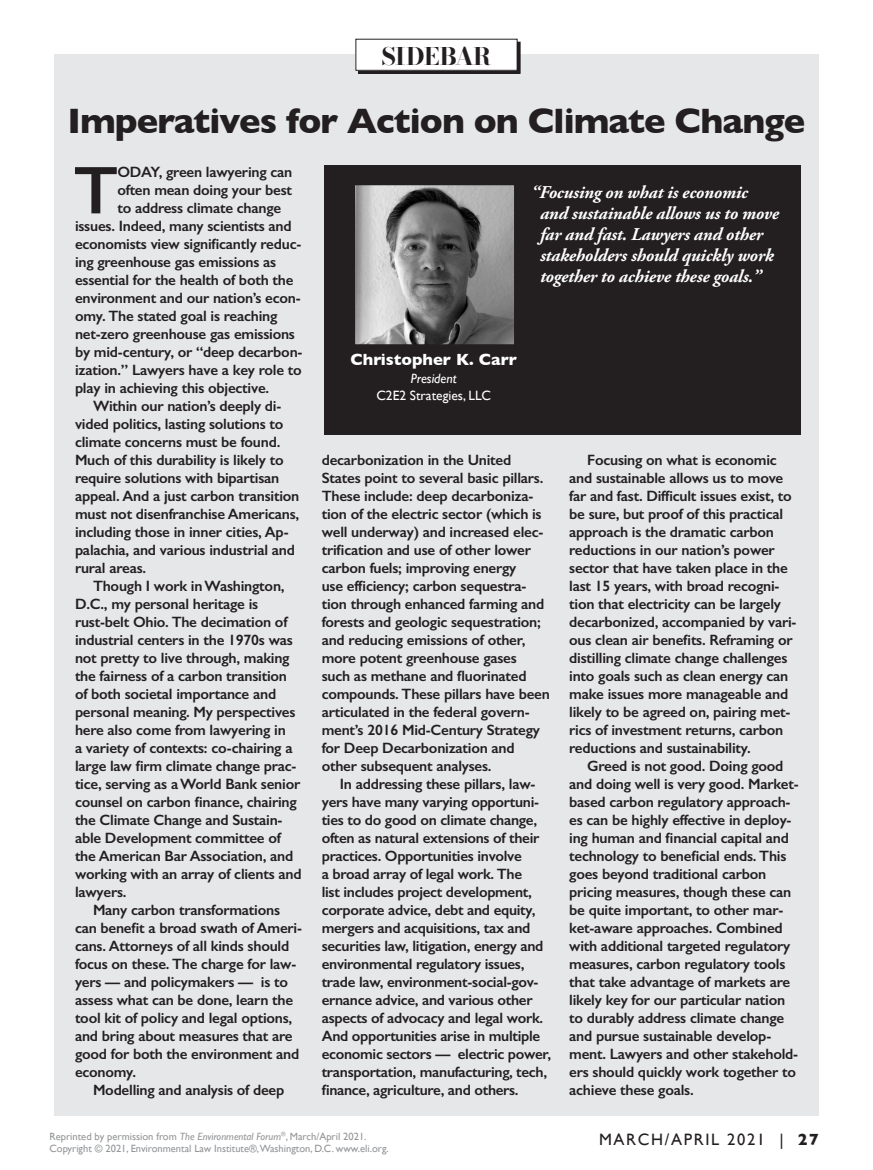
<style>
.page{position:relative;width:873px;height:1170px;background:#fff}
.page>*{position:absolute;margin:0;border:0;box-sizing:border-box;transform-origin:0 0}
.Sidebar_drop_cap{font:600 67.8px "Gill Sans";color:#231f20}
.Sidebar_head{font:700 36px "Gill Sans";letter-spacing:-.025em;color:#231f20}
.t1{font:600 30px "Garamond Premr Pro";letter-spacing:.2em;color:#231f20}
.t2{font:700 24px "Bodoni Moda 24";letter-spacing:-.025em;color:#231f20}
.Sidebar_pullquote{font:italic 700 18px/21px "Adobe Garamond Pro";letter-spacing:-.01em;color:#fff}
.t3{font:16.5px "Gill Sans";letter-spacing:.1em;color:#231f20}
.Sidebar_byline{font:700 16.5px "Gill Sans";color:#fff}
.Sidebar_text{font:600 15px/18px "Gill Sans";letter-spacing:-.015em;color:#231f20}
.Sidebar_drop_cap-2{font:600 15px "Gill Sans";letter-spacing:-.015em;color:#231f20}
.Sidebar_author_org{font:13.5px "Gill Sans";color:#fff}
.Sidebar_author_title{font:italic 13.5px "Gill Sans";color:#fff}
.t4{font:10.5px/12px "Gill Sans";color:#939598}
.s1{font-style:italic}
.s2{font-weight:700}
</style>
<div class="page">
<div style="left:54px;top:54px;width:765px;height:1062px;background:#e6e7e9"></div>
<div style="left:359px;top:42px;width:161px;height:31px;background:#231f20"></div>
<div style="left:358px;top:42px;width:162px;height:32px;border:1px solid #231f20"></div>
<div style="left:356px;top:39px;width:161px;height:31px;background:#fff"></div>
<div style="left:356px;top:39px;width:162px;height:32px;border:1px solid #231f20"></div>
<div style="left:324px;top:165px;width:477px;height:269px;background:#231f20"></div>
<img style="left:357px;top:187px;width:156px;height:156px">
<div style="left:354px;top:184px;width:162px;height:162px;border:2px solid #231f20"></div>
<h3 class="t2" style="left:381px;top:39px;width:111px">SIDEBAR</h3>
<h3 class="t1" style="left:377px;top:40px;width:127px">Sidebar</h3>
<p class="Sidebar_head" style="left:68px;top:92px;width:739px">Imperatives for Action on Climate Change</p>
<p class="Sidebar_drop_cap" style="left:73px;top:149px;width:47px">T</p>
<p class="Sidebar_drop_cap-2" style="left:117px;top:163px;width:176px">ODAY, green lawyering can</p>
<p class="Sidebar_pullquote" style="left:540px;top:182px;width:241px;text-indent:-9px">“Focusing on what is economic and sustainable allows us to move far and fast. Lawyers and other stakeholders should quickly work together to achieve these goals.”</p>
<p class="Sidebar_drop_cap-2" style="left:117px;top:181px;width:176px">often mean doing your best</p>
<p class="Sidebar_drop_cap-2" style="left:117px;top:199px;width:165px">to address climate change</p>
<p class="Sidebar_drop_cap-2" style="left:75px;top:217px;width:218px">issues. Indeed, many scientists and</p>
<p class="Sidebar_drop_cap-2" style="left:75px;top:235px;width:228px">economists view significantly reduc-</p>
<p class="Sidebar_drop_cap-2" style="left:75px;top:253px;width:203px">ing greenhouse gas emissions as</p>
<p class="Sidebar_drop_cap-2" style="left:75px;top:271px;width:220px">essential for the health of both the</p>
<p class="Sidebar_drop_cap-2" style="left:75px;top:289px;width:227px">environment and our nation’s econ-</p>
<p class="Sidebar_drop_cap-2" style="left:75px;top:307px;width:204px">omy. The stated goal is reaching</p>
<p class="Sidebar_drop_cap-2" style="left:75px;top:325px;width:221px">net-zero greenhouse gas emissions</p>
<p class="Sidebar_drop_cap-2" style="left:75px;top:343px;width:229px">by mid-century, or “deep decarbon-</p>
<p class="Sidebar_drop_cap-2" style="left:75px;top:361px;width:228px">ization.” Lawyers have a key role to</p>
<p class="Sidebar_drop_cap-2" style="left:75px;top:379px;width:196px">play in achieving this objective.</p>
<p class="Sidebar_text" style="left:75px;top:397px;width:226px;text-indent:18px">Within our nation’s deeply di&shy;vided politics, lasting solutions to climate concerns must be found.<br>Much of this durability is likely to require solutions with bipartisan appeal. And a just carbon transition must not disenfranchise Americans, including those in inner cities, Ap&shy;palachia, and various industrial and rural areas.</p>
<p class="Sidebar_text" style="left:75px;top:577px;width:228px;text-indent:18px">Though I work in Washington,<br>D.C., my personal heritage is rust-belt Ohio. The decimation of industrial centers in the 1970s was not pretty to live through, making the fairness of a carbon transition of both societal importance and personal meaning. My perspectives here also come from lawyering in<br>a variety of contexts: co-chairing a large law firm climate change prac&shy;tice, serving as a World Bank senior counsel on carbon finance, chairing the Climate Change and Sustain&shy;able Development committee of the American Bar Association, and working with an array of clients and lawyers.</p>
<p class="Sidebar_text" style="left:75px;top:901px;width:229px;text-indent:18px">Many carbon transformations can benefit a broad swath of Ameri&shy;cans. Attorneys of all kinds should focus on these. The charge for law&shy;yers — and policymakers — is to assess what can be done, learn the tool kit of policy and legal options, and bring about measures that are good for both the environment and economy.</p>
<p class="Sidebar_text" style="left:93px;top:1081px;width:193px">Modelling and analysis of deep</p>
<p class="Sidebar_byline" style="left:351px;top:347px;width:168px">Christopher K. Carr</p>
<p class="Sidebar_author_title" style="left:411px;top:371px;width:47px">President</p>
<p class="Sidebar_author_org" style="left:376px;top:387px;width:116px">C2E2 Strategies, LLC</p>
<p class="Sidebar_text" style="left:322px;top:451px;width:230px">decarbonization in the United States point to several basic pillars.<br>These include: deep decarboniza&shy;tion of the electric sector (which is well underway) and increased elec&shy;trification and use of other lower carbon fuels; improving energy<br>use efficiency; carbon sequestra&shy;tion through enhanced farming and forests and geologic sequestration; and reducing emissions of other, more potent greenhouse gases<br>such as methane and fluorinated compounds. These pillars have been articulated in the federal govern&shy;ment’s 2016 Mid-Century Strategy for Deep Decarbonization and other subsequent analyses.</p>
<p class="Sidebar_text" style="left:322px;top:775px;width:231px;text-indent:18px">In addressing these pillars, law&shy;yers have many varying opportuni&shy;ties to do good on climate change, often as natural extensions of their practices. Opportunities involve<br>a broad array of legal work. The<br>list includes project development, corporate advice, debt and equity, mergers and acquisitions, tax and securities law, litigation, energy and environmental regulatory issues, trade law, environment-social-gov&shy;ernance advice, and various other aspects of advocacy and legal work.<br>And opportunities arise in multiple economic sectors — electric power, transportation, manufacturing, tech, finance, agriculture, and others.</p>
<p class="Sidebar_text" style="left:569px;top:451px;width:229px;text-indent:18px">Focusing on what is economic and sustainable allows us to move far and fast. Difficult issues exist, to be sure, but proof of this practical approach is the dramatic carbon reductions in our nation’s power sector that have taken place in the last 15 years, with broad recogni&shy;tion that electricity can be largely decarbonized, accompanied by vari&shy;ous clean air benefits. Reframing or distilling climate change challenges into goals such as clean energy can make issues more manageable and likely to be agreed on, pairing met&shy;rics of investment returns, carbon reductions and sustainability.</p>
<p class="Sidebar_text" style="left:569px;top:757px;width:231px;text-indent:18px">Greed is not good. Doing good and doing well is very good. Market&shy;based carbon regulatory approach&shy;es can be highly effective in deploy&shy;ing human and financial capital and technology to beneficial ends. This goes beyond traditional carbon pricing measures, though these can be quite important, to other mar&shy;ket-aware approaches. Combined with additional targeted regulatory measures, carbon regulatory tools that take advantage of markets are likely key for our particular nation to durably address climate change and pursue sustainable develop&shy;ment. Lawyers and other stakehold&shy;ers should quickly work together to achieve these goals.</p>
<p class="t4" style="left:50px;top:1130px;width:341px">Reprinted by permission from <span class="s1">The Environmental Forum</span><sup>®</sup>, March/April 2021.<br>Copyright © 2021, Environmental Law Institute®,Washington, D.C. www.eli.org.</p>
<p class="t3" style="left:599px;top:1130px;width:221px">MARCH/APRIL 2021 | <span class="s2">27</span></p>
</div>
